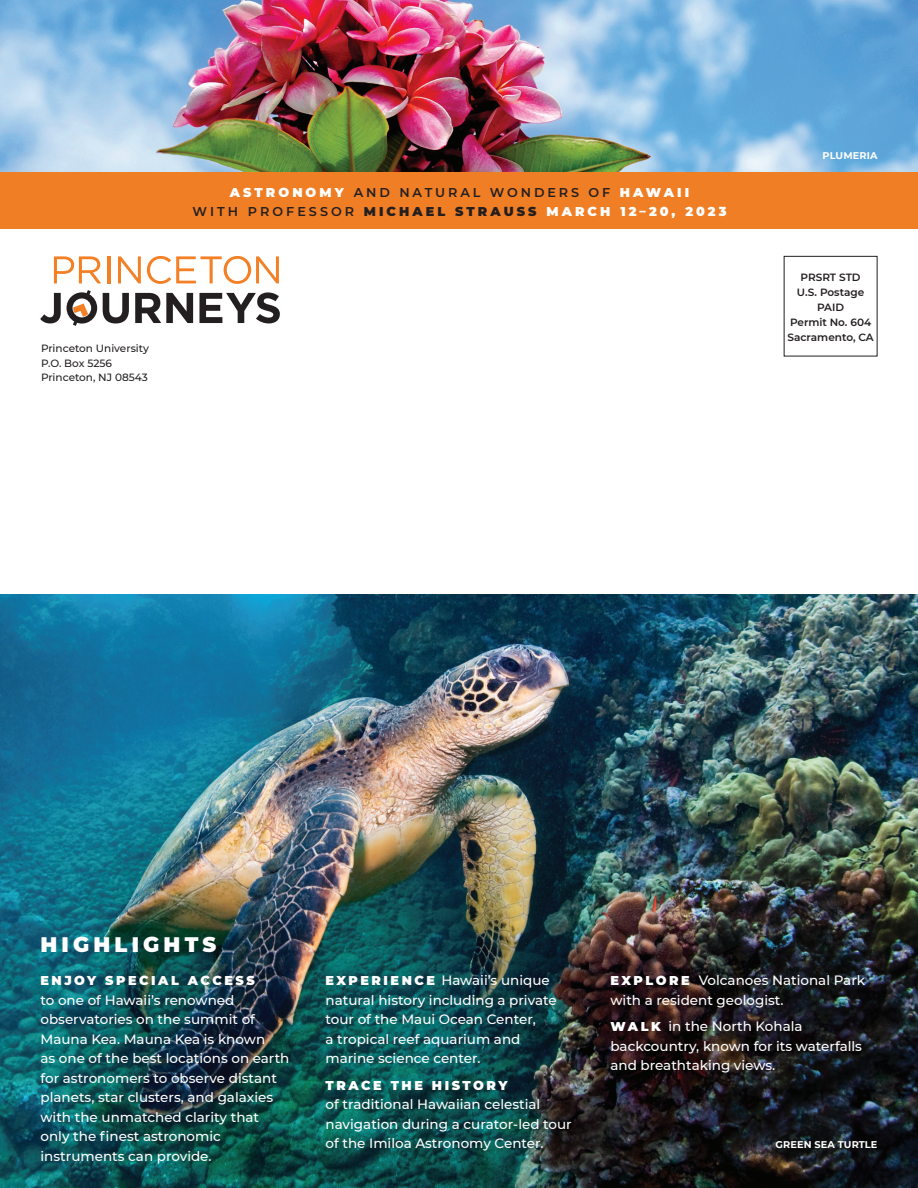
<style>
.page{position:relative;width:918px;height:1188px;background:#fff}
.page>*{position:absolute;margin:0;border:0;box-sizing:border-box;transform-origin:0 0}
.t1{font:900 21px "Montserrat";letter-spacing:.2em;color:#fff}
.t2{font:500 13.5px/19.5px "Montserrat";color:#fff}
.t3{font:600 12.75px/19.5px "Montserrat";letter-spacing:.23em;color:#231f20;text-align:center}
.t4{font:900 12.75px "Montserrat";letter-spacing:.2em;color:#fff}
.t5{font:600 10.5px/15px "Montserrat";color:#231f20;text-align:center}
.t6{font:500 10.5px/14.7px "Montserrat";color:#231f20}
.t7{font:700 9.75px "Montserrat";letter-spacing:.01em;color:#fff}
.s1{font-weight:900;color:#fff}
.s2{font-weight:900}
.s3{font-weight:900;font-size:12.75px}
</style>
<div class="page">
<img style="left:0;top:594px;width:918px;height:594px">
<img style="left:0;top:0;width:918px;height:172px">
<svg style="left:40px;top:293px;width:21px;height:30px"></svg>
<svg style="left:103px;top:293px;width:26px;height:31px"></svg>
<svg style="left:135px;top:293px;width:58px;height:30px"></svg>
<svg style="left:199px;top:292px;width:81px;height:31px"></svg>
<svg style="left:54px;top:256px;width:47px;height:27px"></svg>
<hr style="left:107px;top:256px;width:3px;height:27px;background:#f48026">
<svg style="left:118px;top:256px;width:23px;height:27px"></svg>
<svg style="left:147px;top:256px;width:132px;height:28px"></svg>
<svg style="left:67px;top:290px;width:30px;height:36px"></svg>
<div style="left:1px;top:172px;width:917px;height:57px;background:#f07e25"></div>
<p class="t3" style="left:193px;top:182px;width:535px"><span class="s1">ASTRONOMY</span> AND NATURAL WONDERS OF <span class="s1">HAWAII<br></span>WITH PROFESSOR <span class="s2">MICHAEL STRAUSS</span> <span class="s1">MARCH 12–20, 2023</span></p>
<p class="t6" style="left:41px;top:341px;width:109px">Princeton University<br>P.O. Box 5256<br>Princeton, NJ 08543</p>
<p class="t7" style="left:823px;top:148px;width:56px">PLUMERIA</p>
<p class="t5" style="left:787px;top:270px;width:88px">PRSRT STD<br>U.S. Postage<br>PAID<br>Permit No. 604<br>Sacramento, CA</p>
<h1 class="t1" style="left:40px;top:929px;width:177px">HIGHLIGHTS</h1>
<p class="t4" style="left:40px;top:971px;width:216px">ENJOY SPECIAL ACCESS</p>
<p class="t2" style="left:40px;top:990px;width:250px">to one of Hawaii’s renowned observatories on the summit of<br>Mauna Kea. Mauna Kea is known<br>as one of the best locations on earth for astronomers to observe distant planets, star clusters, and galaxies with the unmatched clarity that only the finest astronomic instruments can provide.</p>
<p class="t2" style="left:325px;top:970px;width:233px"><span class="s3">E X P E R I E N C E</span> Hawaii’s unique natural history including a private tour of the Maui Ocean Center,<br>a tropical reef aquarium and marine science center.</p>
<p class="t4" style="left:326px;top:1076px;width:184px">TRACE THE HISTORY</p>
<p class="t2" style="left:326px;top:1094px;width:248px">of traditional Hawaiian celestial navigation during a curator-led tour of the Imiloa Astronomy Center.</p>
<p class="t2" style="left:610px;top:970px;width:256px"><span class="s3">E X P L O R E</span> Volcanoes National Park with a resident geologist.</p>
<p class="t2" style="left:610px;top:1016px;width:253px"><span class="s3">WA L K</span> in the North Kohala backcountry, known for its waterfalls and breathtaking views.</p>
<p class="t7" style="left:776px;top:1137px;width:103px">GREEN SEA TURTLE</p>
</div>
